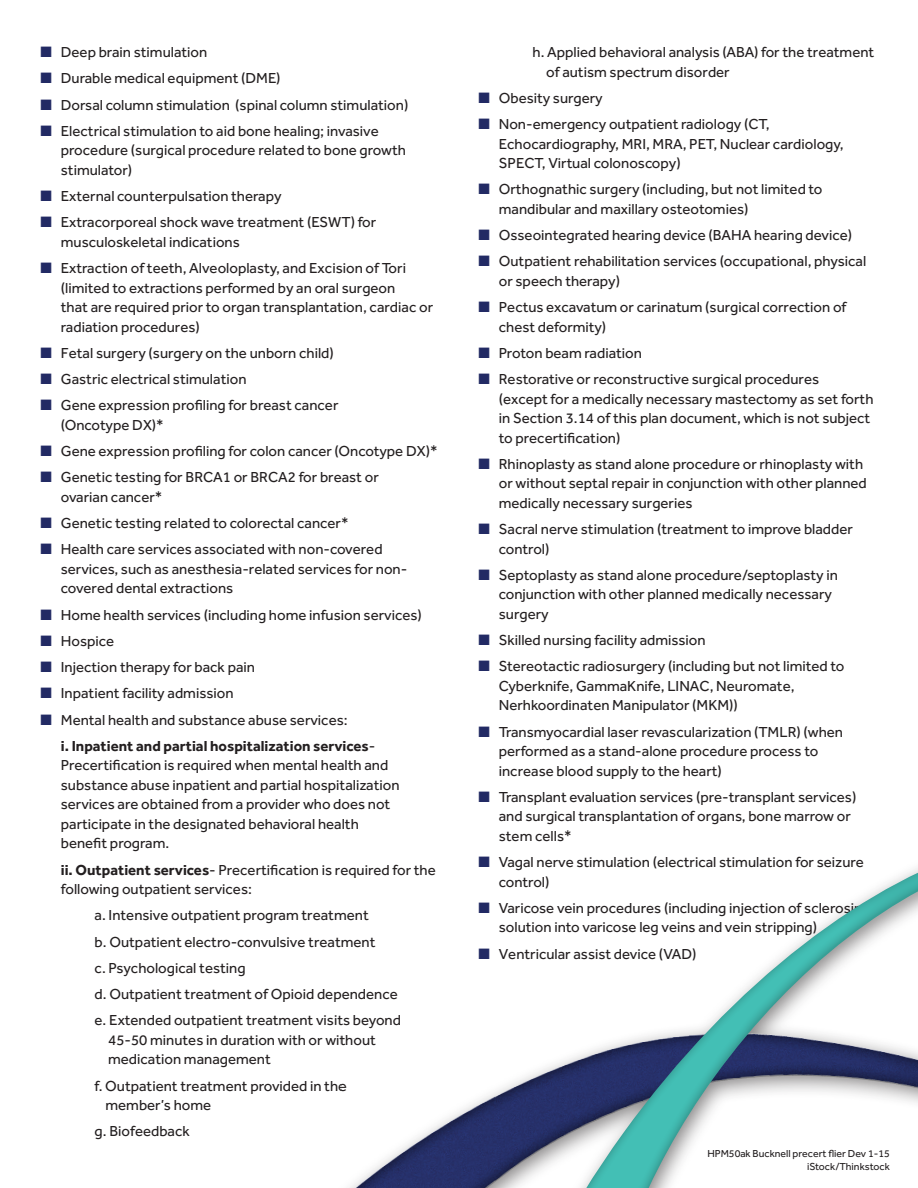
<style>
.page{position:relative;width:918px;height:1188px;background:#fff}
.page>*{position:absolute;margin:0;border:0;box-sizing:border-box;transform-origin:0 0}
.t1{font:15px/19.5px "Effra";color:#231f20}
.t2{font:700 15px/26.2px "Effra";color:#231f20}
.t3{font:10.5px/12.9px "Effra";color:#231f20;text-align:right}
.s1{color:#222a64}
.s2{font-weight:400}
.s3{font-weight:700}
</style>
<div class="page">
<svg style="left:349px;top:1092px;width:147px;height:96px"></svg>
<svg style="left:496px;top:868px;width:422px;height:320px"></svg>
<p class="t1" style="left:41px;top:42px;width:168px"><span class="s1">■</span> Deep brain stimulation</p>
<p class="t1" style="left:41px;top:68px;width:241px"><span class="s1">■</span> Durable medical equipment (DME)</p>
<p class="t1" style="left:41px;top:95px;width:369px"><span class="s1">■</span> Dorsal column stimulation (spinal column stimulation)</p>
<p class="t1" style="left:61px;top:121px;width:347px;text-indent:-20px"><span class="s1">■</span> Electrical stimulation to aid bone healing; invasive procedure (surgical procedure related to bone growth stimulator)</p>
<p class="t1" style="left:41px;top:186px;width:243px"><span class="s1">■</span> External counterpulsation therapy</p>
<p class="t1" style="left:61px;top:212px;width:317px;text-indent:-20px"><span class="s1">■</span> Extracorporeal shock wave treatment (ESWT) for musculoskeletal indications</p>
<p class="t1" style="left:61px;top:258px;width:374px;text-indent:-20px"><span class="s1">■</span> Extraction of teeth, Alveoloplasty, and Excision of Tori (limited to extractions performed by an oral surgeon<br>that are required prior to organ transplantation, cardiac or radiation procedures)</p>
<p class="t1" style="left:41px;top:343px;width:295px"><span class="s1">■</span> Fetal surgery (surgery on the unborn child)</p>
<p class="t1" style="left:41px;top:369px;width:207px"><span class="s1">■</span> Gastric electrical stimulation</p>
<p class="t1" style="left:61px;top:395px;width:279px;text-indent:-20px"><span class="s1">■</span> Gene expression profiling for breast cancer (Oncotype DX)*</p>
<p class="t1" style="left:41px;top:441px;width:399px"><span class="s1">■</span> Gene expression profiling for colon cancer (Oncotype DX)*</p>
<p class="t1" style="left:61px;top:467px;width:319px;text-indent:-20px"><span class="s1">■</span> Genetic testing for BRCA1 or BRCA2 for breast or ovarian cancer*</p>
<p class="t1" style="left:41px;top:513px;width:309px"><span class="s1">■</span> Genetic testing related to colorectal cancer*</p>
<p class="t1" style="left:61px;top:539px;width:348px;text-indent:-20px"><span class="s1">■</span> Health care services associated with non-covered services, such as anesthesia-related services for non&shy;covered dental extractions</p>
<p class="t1" style="left:41px;top:605px;width:383px"><span class="s1">■</span> Home health services (including home infusion services)</p>
<p class="t1" style="left:41px;top:631px;width:75px"><span class="s1">■</span> Hospice</p>
<p class="t1" style="left:41px;top:657px;width:216px"><span class="s1">■</span> Injection therapy for back pain</p>
<p class="t1" style="left:41px;top:683px;width:194px"><span class="s1">■</span> Inpatient facility admission</p>
<p class="t2" style="left:61px;top:706px;width:316px;text-indent:-20px"><span class="s1">■</span> <span class="s2">Mental health and substance abuse services:<br></span>i. Inpatient and partial hospitalization services<span class="s2">-</span></p>
<p class="t1" style="left:61px;top:755px;width:340px">Precertification is required when mental health and substance abuse inpatient and partial hospitalization services are obtained from a provider who does not participate in the designated behavioral health benefit program.</p>
<p class="t1" style="left:61px;top:860px;width:376px"><span class="s3">ii. Outpatient services</span>- Precertification is required for the following outpatient services:</p>
<p class="t1" style="left:95px;top:902px;width:308px;line-height:26.2px">a. Intensive outpatient program treatment<br>b. Outpatient electro-convulsive treatment<br>c. Psychological testing<br>d. Outpatient treatment of Opioid dependence e. Extended outpatient treatment visits beyond</p>
<p class="t1" style="left:108px;top:1030px;width:269px">45-50 minutes in duration with or without medication management</p>
<p class="t1" style="left:105px;top:1076px;width:242px;text-indent:-11px">f. Outpatient treatment provided in the member’s home</p>
<p class="t1" style="left:95px;top:1121px;width:97px">g. Biofeedback</p>
<p class="t1" style="left:546px;top:42px;width:330px;text-indent:-14px">h. Applied behavioral analysis (ABA) for the treatment of autism spectrum disorder</p>
<p class="t1" style="left:479px;top:88px;width:126px"><span class="s1">■</span> Obesity surgery</p>
<p class="t1" style="left:499px;top:114px;width:346px;text-indent:-20px"><span class="s1">■</span> Non-emergency outpatient radiology (CT,<br>Echocardiography, MRI, MRA, PET, Nuclear cardiology,<br>SPECT, Virtual colonoscopy)</p>
<p class="t1" style="left:499px;top:179px;width:325px;text-indent:-20px"><span class="s1">■</span> Orthognathic surgery (including, but not limited to mandibular and maxillary osteotomies)</p>
<p class="t1" style="left:479px;top:225px;width:375px"><span class="s1">■</span> Osseointegrated hearing device (BAHA hearing device)</p>
<p class="t1" style="left:499px;top:251px;width:369px;text-indent:-20px"><span class="s1">■</span> Outpatient rehabilitation services (occupational, physical or speech therapy)</p>
<p class="t1" style="left:499px;top:297px;width:349px;text-indent:-20px"><span class="s1">■</span> Pectus excavatum or carinatum (surgical correction of chest deformity)</p>
<p class="t1" style="left:479px;top:343px;width:165px"><span class="s1">■</span> Proton beam radiation</p>
<p class="t1" style="left:499px;top:369px;width:376px;text-indent:-20px"><span class="s1">■</span> Restorative or reconstructive surgical procedures<br>(except for a medically necessary mastectomy as set forth in Section 3.14 of this plan document, which is not subject to precertification)</p>
<p class="t1" style="left:499px;top:454px;width:370px;text-indent:-20px"><span class="s1">■</span> Rhinoplasty as stand alone procedure or rhinoplasty with or without septal repair in conjunction with other planned medically necessary surgeries</p>
<p class="t1" style="left:499px;top:519px;width:356px;text-indent:-20px"><span class="s1">■</span> Sacral nerve stimulation (treatment to improve bladder control)</p>
<p class="t1" style="left:499px;top:565px;width:341px;text-indent:-20px"><span class="s1">■</span> Septoplasty as stand alone procedure/septoplasty in conjunction with other planned medically necessary surgery</p>
<p class="t1" style="left:479px;top:630px;width:229px"><span class="s1">■</span> Skilled nursing facility admission</p>
<p class="t1" style="left:499px;top:656px;width:347px;text-indent:-20px"><span class="s1">■</span> Stereotactic radiosurgery (including but not limited to<br>Cyberknife, GammaKnife, LINAC, Neuromate,<br>Nerhkoordinaten Manipulator (MKM))</p>
<p class="t1" style="left:499px;top:722px;width:346px;text-indent:-20px"><span class="s1">■</span> Transmyocardial laser revascularization (TMLR) (when performed as a stand-alone procedure process to increase blood supply to the heart)</p>
<p class="t1" style="left:499px;top:787px;width:359px;text-indent:-20px"><span class="s1">■</span> Transplant evaluation services (pre-transplant services) and surgical transplantation of organs, bone marrow or stem cells*</p>
<p class="t1" style="left:499px;top:852px;width:367px;text-indent:-20px"><span class="s1">■</span> Vagal nerve stimulation (electrical stimulation for seizure control)</p>
<p class="t1" style="left:499px;top:898px;width:373px;text-indent:-20px"><span class="s1">■</span> Varicose vein procedures (including injection of sclerosing solution into varicose leg veins and vein stripping)</p>
<p class="t1" style="left:479px;top:944px;width:220px"><span class="s1">■</span> Ventricular assist device (VAD)</p>
<p class="t3" style="left:707px;top:1147px;width:184px">HPM50ak Bucknell precert flier Dev 1-15 iStock/Thinkstock</p>
</div>
